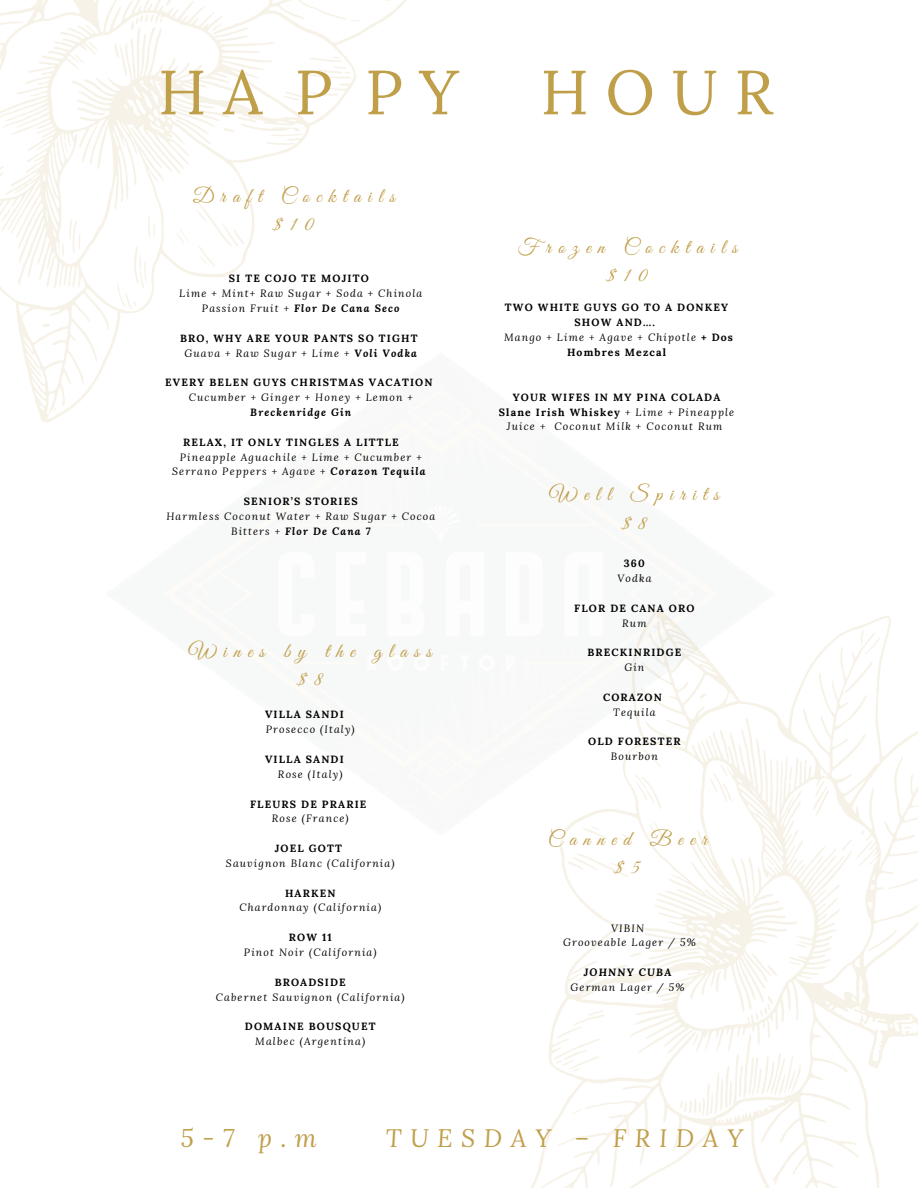
<style>
.page{position:relative;width:918px;height:1188px;background:#fff}
.page>*{position:absolute;margin:0;border:0;box-sizing:border-box;transform-origin:0 0}
.t1{font:62.25px "Lora";letter-spacing:.265em;color:#c09f4a}
.t2{font:italic 25.05px "Lora";letter-spacing:.34em;color:#c09f4a}
.t3{font:20.4px/28.2px "Great Vibes";letter-spacing:.34em;color:#c09f4a;text-align:center}
.t4{font:italic 10.5px/14.9px "Lora";letter-spacing:.11em;color:#000;text-align:center}
.t5{font:700 10.5px/14.9px "Lora";letter-spacing:.11em;color:#000;text-align:center}
.t6{font:italic 700 10.5px "Lora";letter-spacing:.11em;color:#000}
.s1{font-weight:700}
.s2{font-weight:400;font-style:italic}
.s3{font-style:italic}
.s4{font-weight:700;font-style:normal}
</style>
<div class="page">
<svg style="left:0;top:0;width:407px;height:422px"></svg>
<svg style="left:531px;top:616px;width:387px;height:572px"></svg>
<img style="left:106px;top:352px;width:669px;height:484px">
<h1 class="t1" style="left:158px;top:52px;width:302px">HA P PY</h1>
<h1 class="t1" style="left:541px;top:52px;width:234px">HOUR</h1>
<h3 class="t3" style="left:193px;top:183px;width:203px">Draft Cocktails $10</h3>
<p class="t5" style="left:229px;top:271px;width:141px">SI TE COJO TE MOJITO</p>
<p class="t4" style="left:179px;top:286px;width:245px">Lime + Mint+ Raw Sugar + Soda + Chinola<br>Passion Fruit + <span class="s1">Flor De Cana Seco</span></p>
<p class="t5" style="left:180px;top:331px;width:239px">BRO, WHY ARE YOUR PANTS SO TIGHT<br><span class="s2">Guava + Raw Sugar + Lime +</span> <span class="s3">Voli Vodka</span></p>
<p class="t5" style="left:165px;top:375px;width:269px">EVERY BELEN GUYS CHRISTMAS VACATION</p>
<p class="t4" style="left:189px;top:390px;width:226px">Cucumber + Ginger + Honey + Lemon +</p>
<p class="t6" style="left:250px;top:405px;width:102px">Breckenridge Gin</p>
<p class="t5" style="left:183px;top:434px;width:217px">RELAX, IT ONLY TINGLES A LITTLE</p>
<p class="t4" style="left:172px;top:449px;width:255px">Pineapple Aguachile + Lime + Cucumber +<br>Serrano Peppers + Agave + <span class="s1">Corazon Tequila</span></p>
<p class="t5" style="left:244px;top:494px;width:115px">SENIOR’S STORIES</p>
<p class="t4" style="left:166px;top:509px;width:270px">Harmless Coconut Water + Raw Sugar + Cocoa<br>Bitters + <span class="s1">Flor De Cana 7</span></p>
<h3 class="t3" style="left:189px;top:639px;width:244px">Wines by the glass $ 8</h3>
<p class="t5" style="left:265px;top:707px;width:80px">VILLA SANDI</p>
<p class="t4" style="left:266px;top:722px;width:91px">Prosecco (Italy)</p>
<p class="t5" style="left:265px;top:752px;width:80px">VILLA SANDI</p>
<p class="t4" style="left:278px;top:766px;width:66px">Rose (Italy)</p>
<p class="t5" style="left:250px;top:796px;width:118px">FLEURS DE PRARIE</p>
<p class="t4" style="left:272px;top:811px;width:78px">Rose (France)</p>
<p class="t5" style="left:275px;top:841px;width:69px">JOEL GOTT</p>
<p class="t4" style="left:226px;top:855px;width:170px">Sauvignon Blanc (California)</p>
<p class="t5" style="left:285px;top:885px;width:52px">HARKEN</p>
<p class="t4" style="left:239px;top:900px;width:143px">Chardonnay (California)</p>
<p class="t5" style="left:289px;top:930px;width:44px">ROW 11</p>
<p class="t4" style="left:244px;top:945px;width:134px">Pinot Noir (California)</p>
<p class="t5" style="left:275px;top:974px;width:73px">BROADSIDE</p>
<p class="t4" style="left:216px;top:989px;width:190px">Cabernet Sauvignon (California)</p>
<p class="t5" style="left:245px;top:1019px;width:132px">DOMAINE BOUSQUET</p>
<p class="t4" style="left:255px;top:1034px;width:111px">Malbec (Argentina)</p>
<h3 class="t3" style="left:518px;top:234px;width:221px">Frozen Cocktails $10</h3>
<p class="t5" style="left:505px;top:300px;width:225px">TWO WHITE GUYS GO TO A DONKEY</p>
<p class="t5" style="left:574px;top:315px;width:82px">SHOW AND….</p>
<p class="t4" style="left:504px;top:330px;width:230px">Mango + Lime + Agave + Chipotle <span class="s4">+ Dos</span></p>
<p class="t5" style="left:567px;top:345px;width:101px">Hombres Mezcal</p>
<p class="t4" style="left:499px;top:389px;width:237px"><span class="s4">YOUR WIFES IN MY PINA COLADA<br>Slane Irish Whiskey</span> + Lime + Pineapple<br>Juice + Coconut Milk + Coconut Rum</p>
<h3 class="t3" style="left:550px;top:482px;width:171px">Well Spirits $ 8</h3>
<p class="t5" style="left:624px;top:556px;width:22px">360</p>
<p class="t4" style="left:617px;top:571px;width:36px">Vodka</p>
<p class="t5" style="left:574px;top:601px;width:122px">FLOR DE CANA ORO</p>
<p class="t4" style="left:622px;top:615px;width:26px">Rum</p>
<p class="t5" style="left:588px;top:645px;width:95px">BRECKINRIDGE</p>
<p class="t4" style="left:624px;top:660px;width:22px">Gin</p>
<p class="t5" style="left:603px;top:690px;width:60px">CORAZON</p>
<p class="t4" style="left:613px;top:704px;width:44px">Tequila</p>
<p class="t5" style="left:588px;top:734px;width:94px">OLD FORESTER</p>
<p class="t4" style="left:611px;top:749px;width:49px">Bourbon</p>
<h3 class="t3" style="left:548px;top:826px;width:160px">Canned Beer $ 5</h3>
<p class="t4" style="left:563px;top:920px;width:134px">VIBIN<br>Grooveable Lager / 5%</p>
<p class="t6" style="left:584px;top:965px;width:89px">JOHNNY CUBA</p>
<p class="t4" style="left:570px;top:980px;width:116px">German Lager / 5%</p>
<h2 class="t2" style="left:181px;top:1121px;width:138px">5-7 p.m</h2>
<h2 class="t2" style="left:386px;top:1121px;width:359px">TUESDAY – FRIDAY</h2>
</div>
